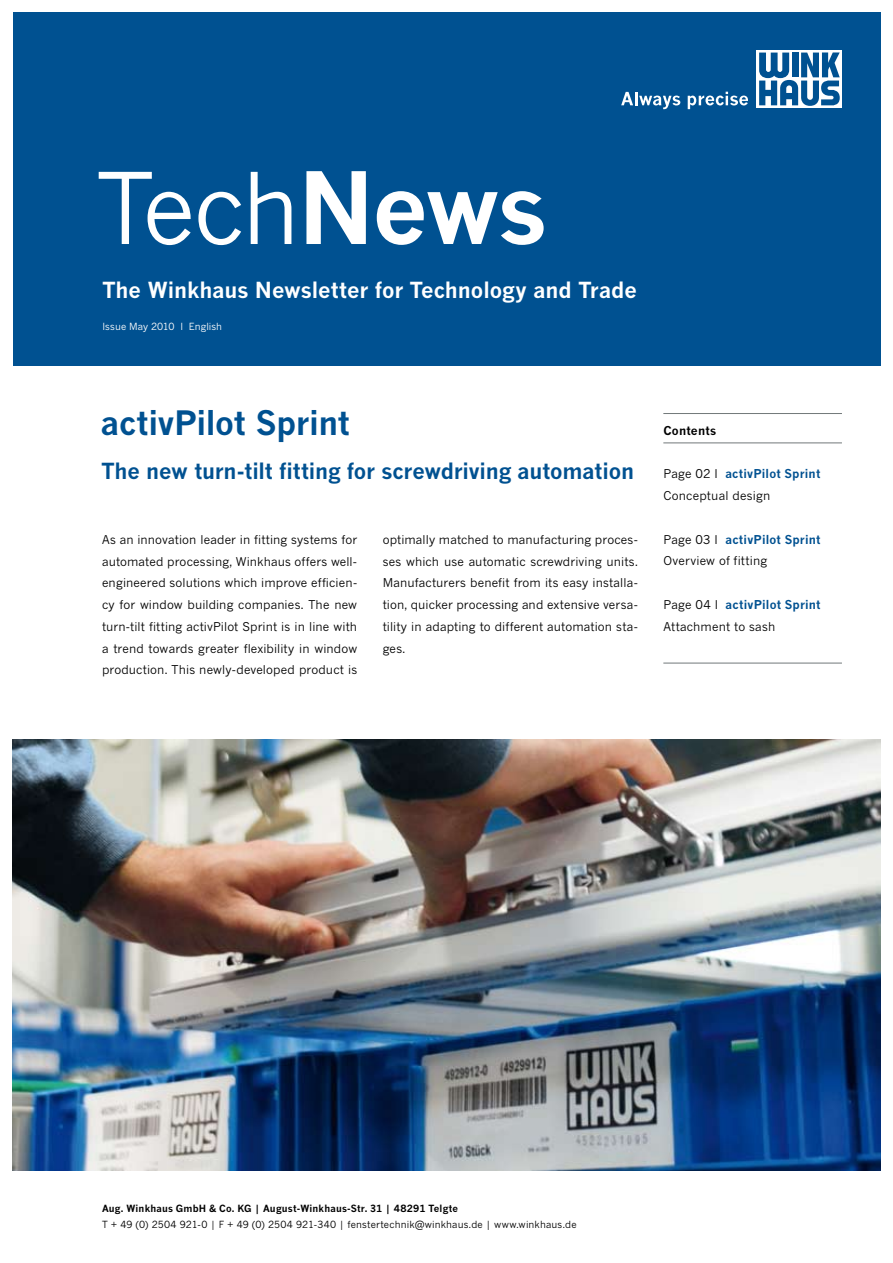
<style>
.page{position:relative;width:893px;height:1263px;background:#fff}
.page>*{position:absolute;margin:0;border:0;box-sizing:border-box;transform-origin:0 0}
.t1{font:97.5px "News Gothic MT Pro";color:#fff}
.t2{font:700 33px "News Gothic MT Pro";letter-spacing:-.01em;color:#005191}
.t3{font:700 21.75px "News Gothic MT Pro";letter-spacing:-.01em;color:#005191}
.t4{font:700 21.75px "News Gothic MT Pro";letter-spacing:-.005em;color:#fff}
.t5{font:12px/21.8px "News Gothic MT Pro";letter-spacing:.01em;color:#000}
.t6{font:700 12px "News Gothic MT Pro";letter-spacing:.02em;color:#000}
.t7{font:9.75px "News Gothic MT Pro";letter-spacing:.015em;color:#000}
.t8{font:700 9.75px "News Gothic MT Pro";letter-spacing:.02em;color:#000}
.t9{font:9.75px "News Gothic MT Pro";letter-spacing:.005em;color:#fff}
.s1{font-weight:700}
.s2{font-weight:700;color:#005191}
</style>
<div class="page">
<img style="left:13px;top:740px;width:867px;height:431px">
<div style="left:13px;top:13px;width:867px;height:353px;background:#005191"></div>
<hr style="left:663px;top:663px;width:179px;height:1px;background:#717879">
<div style="left:757px;top:50px;width:85px;height:58px;background:#fff"></div>
<svg style="left:759px;top:52px;width:81px;height:54px"></svg>
<svg style="left:621px;top:92px;width:59px;height:17px"></svg>
<svg style="left:688px;top:92px;width:60px;height:17px"></svg>
<hr style="left:663px;top:413px;width:179px;height:1px;background:#717879">
<hr style="left:663px;top:443px;width:179px;height:1px;background:#717879">
<h1 class="t1" style="left:97px;top:149px;width:451px">Tech<span class="s1">News</span></h1>
<h3 class="t4" style="left:102px;top:276px;width:536px">The Winkhaus Newsletter for Technology and Trade</h3>
<p class="t9" style="left:102px;top:321px;width:121px">Issue May 2010 I English</p>
<h2 class="t2" style="left:101px;top:403px;width:251px">activPilot Sprint</h2>
<h3 class="t3" style="left:101px;top:457px;width:534px">The new turn-tilt fitting for screwdriving automation</h3>
<p class="t5" style="left:102px;top:528px;width:257px;text-align:justify">As an innovation leader in fitting systems for automated processing, Winkhaus offers well&shy;engineered solutions which improve efficien&shy;cy for window building companies. The new turn-tilt fitting activPilot Sprint is in line with a trend towards greater flexibility in window production. This newly-developed product is</p>
<p class="t5" style="left:383px;top:528px;width:257px;text-align:justify">optimally matched to manufacturing proces&shy;ses which use automatic screwdriving units.<br>Manufacturers benefit from its easy installa&shy;tion, quicker processing and extensive versa&shy;tility in adapting to different automation sta&shy;ges.</p>
<p class="t6" style="left:663px;top:423px;width:54px">Contents</p>
<p class="t5" style="left:663px;top:463px;width:159px">Page 02 I <span class="s2">activPilot Sprint<br></span>Conceptual design</p>
<p class="t5" style="left:663px;top:528px;width:159px">Page 03 I <span class="s2">activPilot Sprint<br></span>Overview of fitting</p>
<p class="t5" style="left:663px;top:593px;width:159px">Page 04 I <span class="s2">activPilot Sprint<br></span>Attachment to sash</p>
<p class="t8" style="left:102px;top:1202px;width:358px">Aug. Winkhaus GmbH &amp; Co. KG | August-Winkhaus-Str. 31 | 48291 Telgte</p>
<p class="t7" style="left:102px;top:1219px;width:476px">T + 49 (0) 2504 921-0 | F + 49 (0) 2504 921-340 | fenstertechnik@winkhaus.de | www.winkhaus.de</p>
</div>
